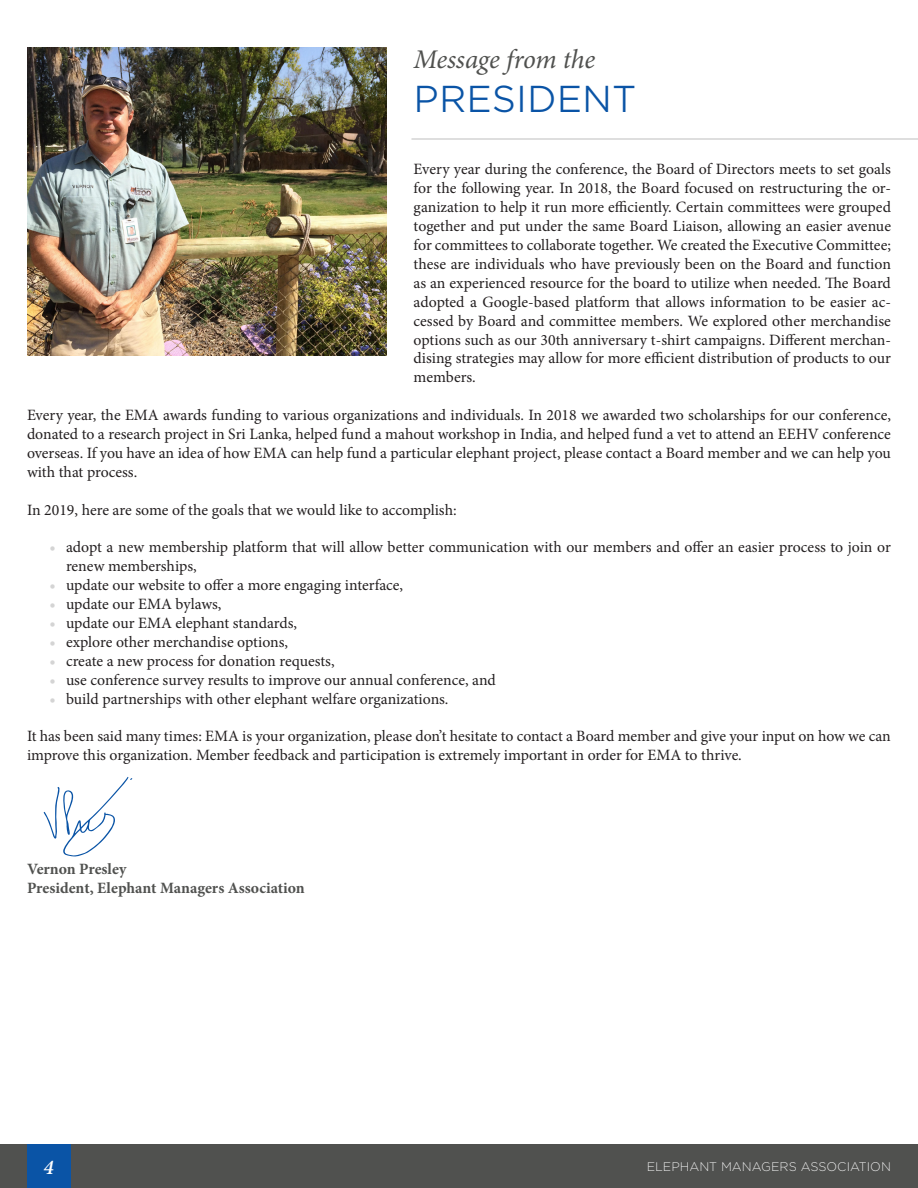
<style>
.page{position:relative;width:918px;height:1188px;background:#fff}
.page>*{position:absolute;margin:0;border:0;box-sizing:border-box;transform-origin:0 0}
.t1{font:300 36px "Gotham S Sm";color:#0a54a6}
.t2{font:italic 27px "Minion Pro";letter-spacing:-.01em;color:#50514f}
.t3{font:italic 600 21px "Minion Pro";color:#fff}
.t4{font:15.75px/18.9px "Minion Pro";letter-spacing:-.005em;color:#231f20;text-align:justify}
.t5{font:700 15.75px "Minion Pro";color:#50514f}
.t6{font:200 12px "Gotham S Sm";color:#fff}
.s1{font-weight:700;color:#d4d4d4}
</style>
<div class="page">
<div style="left:0;top:1145px;width:918px;height:43px;background:#50514f"></div>
<div style="left:27px;top:1145px;width:43px;height:43px;background:#0a54a6"></div>
<img style="left:27px;top:48px;width:360px;height:307px">
<hr style="left:411px;top:138px;width:507px;height:2px;background:#d4d4d4">
<svg style="left:44px;top:777px;width:88px;height:80px"></svg>
<p class="t2" style="left:414px;top:41px;width:183px">Message from the</p>
<p class="t1" style="left:414px;top:75px;width:224px">PRESIDENT</p>
<p class="t4" style="left:414px;top:160px;width:479px">Every year during the conference, the Board of Directors meets to set goals for the following year. In 2018, the Board focused on restructuring the or&shy;ganization to help it run more efficiently. Certain committees were grouped together and put under the same Board Liaison, allowing an easier avenue for committees to collaborate together. We created the Executive Committee; these are individuals who have previously been on the Board and function as an experienced resource for the board to utilize when needed. The Board adopted a Google-based platform that allows information to be easier ac&shy;cessed by Board and committee members. We explored other merchandise options such as our 30th anniversary t-shirt campaigns. Different merchan&shy;dising strategies may allow for more efficient distribution of products to our members.</p>
<p class="t4" style="left:27px;top:406px;width:865px">Every year, the EMA awards funding to various organizations and individuals. In 2018 we awarded two scholarships for our conference, donated to a research project in Sri Lanka, helped fund a mahout workshop in India, and helped fund a vet to attend an EEHV conference overseas. If you have an idea of how EMA can help fund a particular elephant project, please contact a Board member and we can help you with that process.</p>
<p class="t4" style="left:27px;top:500px;width:431px">In 2019, here are some of the goals that we would like to accomplish:</p>
<p class="t4" style="left:66px;top:538px;width:826px;text-indent:-16px"><span class="s1">•</span> adopt a new membership platform that will allow better communication with our members and offer an easier process to join or renew memberships,</p>
<p class="t4" style="left:50px;top:576px;width:355px"><span class="s1">•</span> update our website to offer a more engaging interface,</p>
<p class="t4" style="left:50px;top:595px;width:174px"><span class="s1">•</span> update our EMA bylaws,</p>
<p class="t4" style="left:50px;top:614px;width:249px"><span class="s1">•</span> update our EMA elephant standards,</p>
<p class="t4" style="left:50px;top:633px;width:240px"><span class="s1">•</span> explore other merchandise options,</p>
<p class="t4" style="left:50px;top:651px;width:287px"><span class="s1">•</span> create a new process for donation requests,</p>
<p class="t4" style="left:50px;top:670px;width:448px"><span class="s1">•</span> use conference survey results to improve our annual conference, and</p>
<p class="t4" style="left:50px;top:689px;width:401px"><span class="s1">•</span> build partnerships with other elephant welfare organizations.</p>
<p class="t4" style="left:27px;top:727px;width:865px">It has been said many times: EMA is your organization, please don’t hesitate to contact a Board member and give your input on how we can improve this organization. Member feedback and participation is extremely important in order for EMA to thrive.</p>
<p class="t5" style="left:27px;top:858px;width:101px">Vernon Presley</p>
<p class="t5" style="left:27px;top:877px;width:279px">President, Elephant Managers Association</p>
<p class="t3" style="left:43px;top:1153px;width:12px">4</p>
<p class="t6" style="left:647px;top:1159px;width:246px">ELEPHANT MANAGERS ASSOCIATION</p>
</div>
